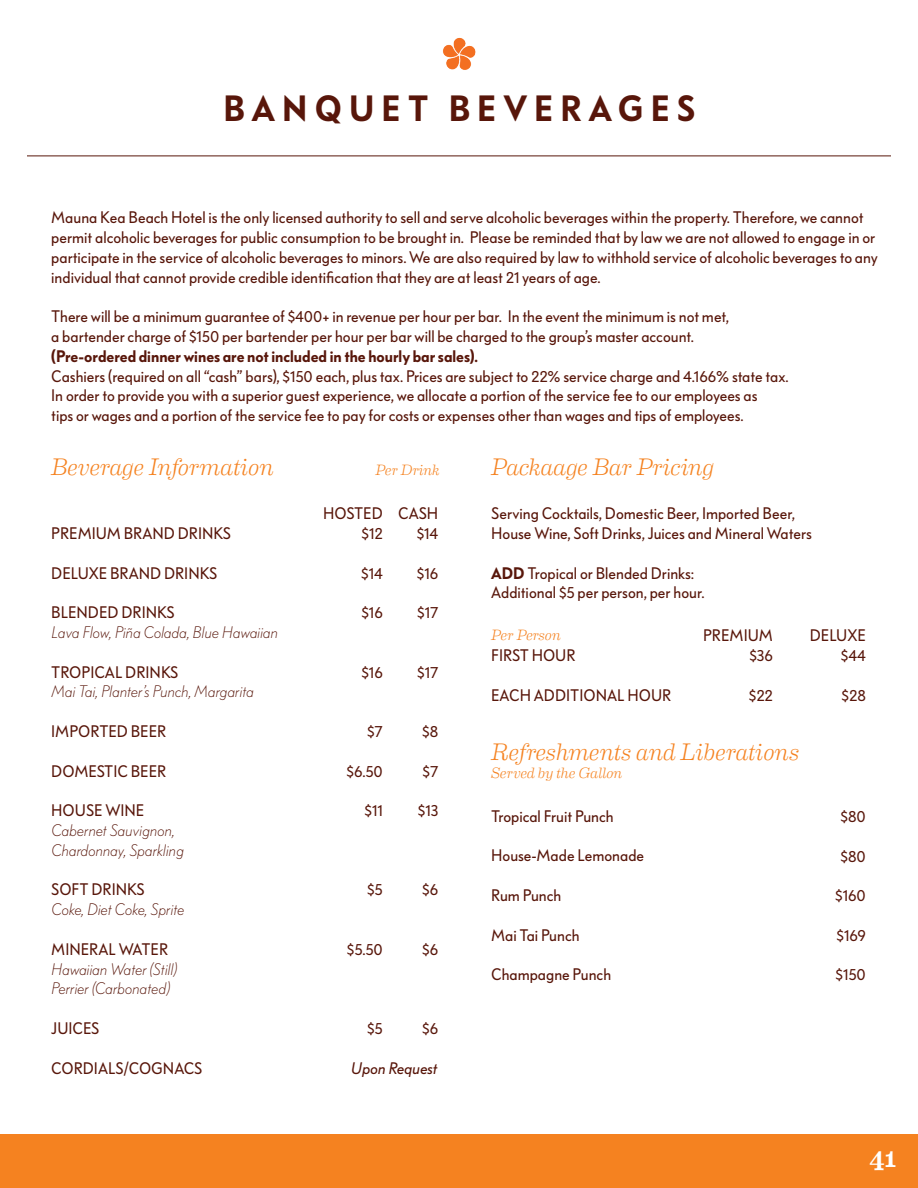
<style>
.page{position:relative;width:918px;height:1188px;background:#fff}
.page>*{position:absolute;margin:0;border:0;box-sizing:border-box;transform-origin:0 0}
.t1{font:600 36px "Bauer Grotesk Pro";letter-spacing:.2em;color:#58160a}
.t2{font:500 27px "Eames Century Modern";color:#fff}
.t3{font:italic 300 24px "Eames Century Modern";letter-spacing:-.015em;color:#f58220}
.t4{font:16.5px/19.8px "Bauer Grotesk Pro";color:#58160a}
.t5{font:italic 300 16.5px/19.8px "Bauer Grotesk Pro";color:#58160a}
.t6{font:600 16.5px "Bauer Grotesk Pro";color:#58160a}
.t7{font:italic 16.5px "Bauer Grotesk Pro";color:#58160a}
.t8{font:italic 300 15px "Eames Century Modern";letter-spacing:-.01em;color:#f58220}
.s1{font-weight:400;font-style:normal}
.s2{font-weight:600}
</style>
<div class="page">
<div style="left:1px;top:1135px;width:916px;height:52px;background:#f58220"></div>
<div style="left:0;top:1134px;width:918px;height:54px;border:2px solid #f58220"></div>
<img style="left:443px;top:37px;width:33px;height:33px">
<hr style="left:27px;top:156px;width:864px;height:1px;background:#58160a">
<p class="t1" style="left:223px;top:81px;width:473px">BANQUET BEVERAGES</p>
<p class="t4" style="left:51px;top:206px;width:828px">Mauna Kea Beach Hotel is the only licensed authority to sell and serve alcoholic beverages within the property. Therefore, we cannot permit alcoholic beverages for public consumption to be brought in. Please be reminded that by law we are not allowed to engage in or participate in the service of alcoholic beverages to minors. We are also required by law to withhold service of alcoholic beverages to any individual that cannot provide credible identification that they are at least 21 years of age.</p>
<p class="t4" style="left:51px;top:305px;width:679px">There will be a minimum guarantee of $400+ in revenue per hour per bar. In the event the minimum is not met,</p>
<p class="t4" style="left:51px;top:325px;width:644px">a bartender charge of $150 per bartender per hour per bar will be charged to the group’s master account.</p>
<p class="t6" style="left:51px;top:343px;width:428px">(Pre-ordered dinner wines are not included in the hourly bar sales).</p>
<p class="t4" style="left:51px;top:365px;width:739px">Cashiers (required on all “cash” bars), $150 each, plus tax. Prices are subject to 22% service charge and 4.166% state tax.</p>
<p class="t4" style="left:51px;top:385px;width:708px">In order to provide you with a superior guest experience, we allocate a portion of the service fee to our employees as tips or wages and a portion of the service fee to pay for costs or expenses other than wages and tips of employees.</p>
<p class="t3" style="left:51px;top:449px;width:224px">Beverage Information</p>
<p class="t8" style="left:375px;top:458px;width:66px">Per Drink</p>
<p class="t4" style="left:51px;top:522px;width:181px">PREMIUM BRAND DRINKS</p>
<p class="t4" style="left:51px;top:562px;width:168px">DELUXE BRAND DRINKS</p>
<p class="t5" style="left:51px;top:602px;width:228px"><span class="s1">BLENDED DRINKS<br></span>Lava Flow, Piña Colada, Blue Hawaiian</p>
<p class="t5" style="left:51px;top:661px;width:204px"><span class="s1">TROPICAL DRINKS<br></span>Mai Tai, Planter’s Punch, Margarita</p>
<p class="t4" style="left:51px;top:720px;width:116px">IMPORTED BEER</p>
<p class="t4" style="left:51px;top:760px;width:116px">DOMESTIC BEER</p>
<p class="t4" style="left:51px;top:799px;width:95px">HOUSE WINE</p>
<p class="t5" style="left:51px;top:819px;width:134px">Cabernet Sauvignon,<br>Chardonnay, Sparkling</p>
<p class="t4" style="left:51px;top:879px;width:95px">SOFT DRINKS</p>
<p class="t5" style="left:51px;top:899px;width:135px">Coke, Diet Coke, Sprite</p>
<p class="t4" style="left:51px;top:938px;width:118px">MINERAL WATER</p>
<p class="t5" style="left:51px;top:958px;width:127px">Hawaiian Water (Still)<br>Perrier (Carbonated)</p>
<p class="t4" style="left:51px;top:1017px;width:50px">JUICES</p>
<p class="t4" style="left:51px;top:1057px;width:153px">CORDIALS/COGNACS</p>
<p class="t4" style="left:323px;top:502px;width:117px">HOSTED CASH</p>
<p class="t4" style="left:362px;top:522px;width:23px">$12</p>
<p class="t4" style="left:417px;top:522px;width:23px">$14</p>
<p class="t4" style="left:361px;top:562px;width:23px">$14</p>
<p class="t4" style="left:417px;top:562px;width:23px">$16</p>
<p class="t4" style="left:361px;top:601px;width:23px">$16</p>
<p class="t4" style="left:417px;top:601px;width:23px">$17</p>
<p class="t4" style="left:361px;top:661px;width:23px">$16</p>
<p class="t4" style="left:417px;top:661px;width:23px">$17</p>
<p class="t4" style="left:367px;top:720px;width:17px">$7</p>
<p class="t4" style="left:422px;top:720px;width:18px">$8</p>
<p class="t4" style="left:346px;top:760px;width:38px">$6.50</p>
<p class="t4" style="left:423px;top:760px;width:17px">$7</p>
<p class="t4" style="left:364px;top:799px;width:20px">$11</p>
<p class="t4" style="left:418px;top:799px;width:22px">$13</p>
<p class="t4" style="left:367px;top:879px;width:17px">$5</p>
<p class="t4" style="left:422px;top:879px;width:17px">$6</p>
<p class="t4" style="left:347px;top:938px;width:37px">$5.50</p>
<p class="t4" style="left:422px;top:938px;width:17px">$6</p>
<p class="t4" style="left:367px;top:1017px;width:17px">$5</p>
<p class="t4" style="left:422px;top:1017px;width:17px">$6</p>
<p class="t7" style="left:351px;top:1055px;width:88px">Upon Request</p>
<p class="t3" style="left:491px;top:449px;width:225px">Packaage Bar Pricing</p>
<p class="t4" style="left:491px;top:502px;width:305px">Serving Cocktails, Domestic Beer, Imported Beer,</p>
<p class="t4" style="left:491px;top:522px;width:322px">House Wine, Soft Drinks, Juices and Mineral Waters</p>
<p class="t4" style="left:491px;top:562px;width:215px"><span class="s2">ADD</span> Tropical or Blended Drinks:<br>Additional $5 per person, per hour.</p>
<p class="t8" style="left:491px;top:624px;width:71px">Per Person</p>
<p class="t4" style="left:491px;top:644px;width:86px">FIRST HOUR</p>
<p class="t4" style="left:491px;top:684px;width:182px">EACH ADDITIONAL HOUR</p>
<p class="t4" style="left:703px;top:624px;width:71px">PREMIUM</p>
<p class="t4" style="left:810px;top:624px;width:57px">DELUXE</p>
<p class="t4" style="left:749px;top:644px;width:25px">$36</p>
<p class="t4" style="left:841px;top:644px;width:26px">$44</p>
<p class="t4" style="left:749px;top:684px;width:25px">$22</p>
<p class="t4" style="left:842px;top:684px;width:26px">$28</p>
<p class="t3" style="left:491px;top:734px;width:310px">Refreshments and Liberations</p>
<p class="t8" style="left:491px;top:762px;width:133px">Served by the Gallon</p>
<p class="t4" style="left:491px;top:805px;width:124px">Tropical Fruit Punch</p>
<p class="t4" style="left:491px;top:845px;width:154px">House-Made Lemonade</p>
<p class="t4" style="left:491px;top:884px;width:72px">Rum Punch</p>
<p class="t4" style="left:491px;top:924px;width:90px">Mai Tai Punch</p>
<p class="t4" style="left:491px;top:963px;width:122px">Champagne Punch</p>
<p class="t4" style="left:841px;top:805px;width:27px">$80</p>
<p class="t4" style="left:841px;top:845px;width:27px">$80</p>
<p class="t4" style="left:835px;top:884px;width:32px">$160</p>
<p class="t4" style="left:837px;top:924px;width:31px">$169</p>
<p class="t4" style="left:836px;top:964px;width:32px">$150</p>
<p class="t2" style="left:869px;top:1137px;width:29px">41</p>
</div>
